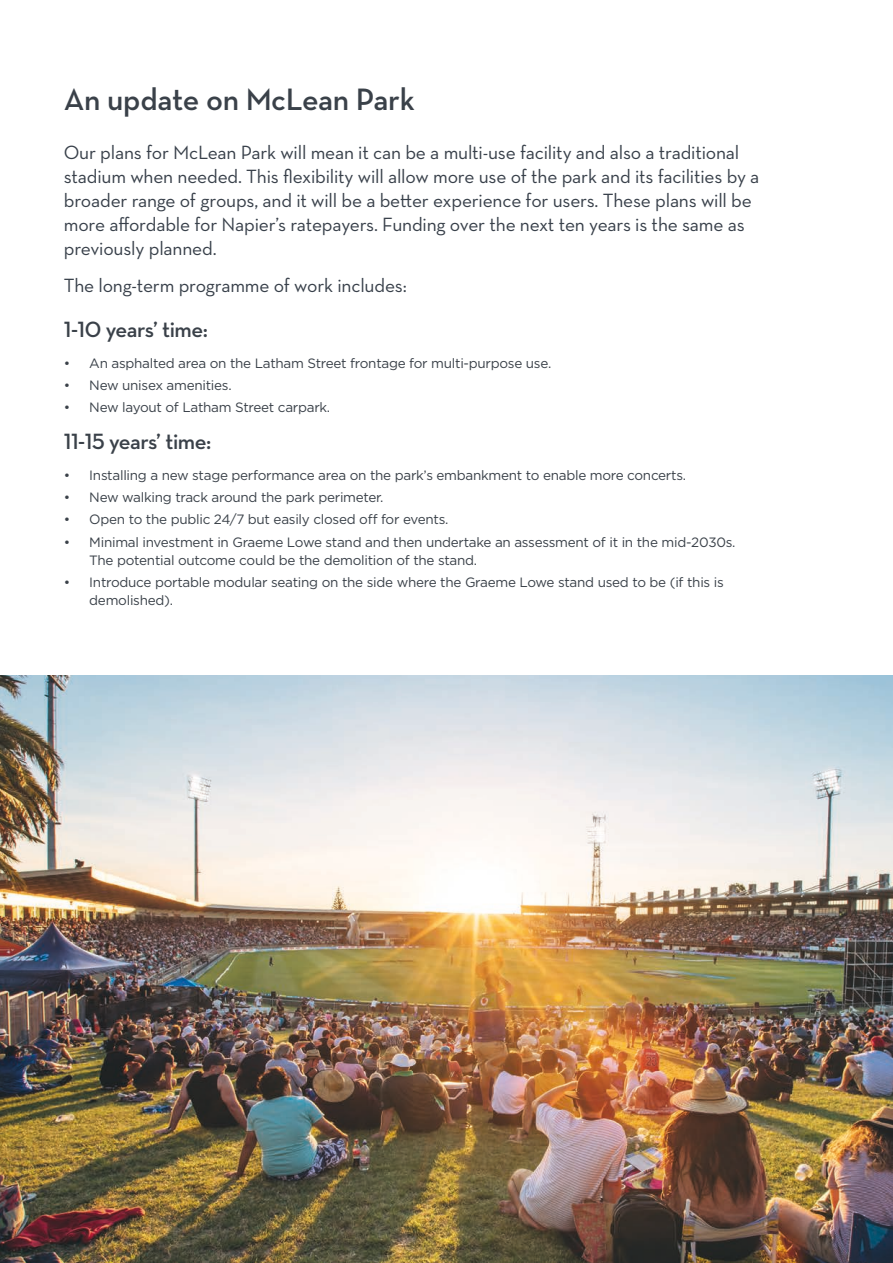
<style>
.page{position:relative;width:893px;height:1263px;background:#fff}
.page>*{position:absolute;margin:0;border:0;box-sizing:border-box;transform-origin:0 0}
.Subheading_1_-_Not_Photo_Overlay{font:600 31.5px "Neutraface Text";letter-spacing:-.01em;color:#3a4149}
.Subheading_2{font:600 22.5px "Neutraface Text";letter-spacing:-.02em;color:#3a4149}
.Neutra_Body_Pullout{font:19.5px/24px "Neutraface Text";letter-spacing:-.01em;color:#38404a}
.t1{font:13.5px/18px "Gotham";letter-spacing:-.02em;color:#3a4149}
</style>
<div class="page">
<img style="left:0;top:675px;width:893px;height:588px">
<p class="Subheading_1_-_Not_Photo_Overlay" style="left:64px;top:79px;width:352px">An update on McLean Park</p>
<p class="Neutra_Body_Pullout" style="left:64px;top:140px;width:697px">Our plans for McLean Park will mean it can be a multi-use facility and also a traditional stadium when needed. This flexibility will allow more use of the park and its facilities by a broader range of groups, and it will be a better experience for users. These plans will be more affordable for Napier’s ratepayers. Funding over the next ten years is the same as previously planned.</p>
<p class="Neutra_Body_Pullout" style="left:64px;top:273px;width:345px">The long-term programme of work includes:</p>
<p class="Subheading_2" style="left:64px;top:315px;width:146px">1-10 years’ time:</p>
<p class="t1" style="left:64px;top:354px;width:489px">• An asphalted area on the Latham Street frontage for multi-purpose use.</p>
<p class="t1" style="left:64px;top:376px;width:169px">• New unisex amenities.</p>
<p class="t1" style="left:64px;top:398px;width:268px">• New layout of Latham Street carpark.</p>
<p class="Subheading_2" style="left:64px;top:427px;width:149px">11-15 years’ time:</p>
<p class="t1" style="left:64px;top:466px;width:624px">• Installing a new stage performance area on the park’s embankment to enable more concerts.</p>
<p class="t1" style="left:64px;top:488px;width:321px">• New walking track around the park perimeter.</p>
<p class="t1" style="left:64px;top:510px;width:386px">• Open to the public 24/7 but easily closed off for events.</p>
<p class="t1" style="left:89px;top:533px;width:648px;text-indent:-26px">• Minimal investment in Graeme Lowe stand and then undertake an assessment of it in the mid-2030s.<br>The potential outcome could be the demolition of the stand.</p>
<p class="t1" style="left:89px;top:573px;width:636px;text-indent:-26px">• Introduce portable modular seating on the side where the Graeme Lowe stand used to be (if this is demolished).</p>
</div>
